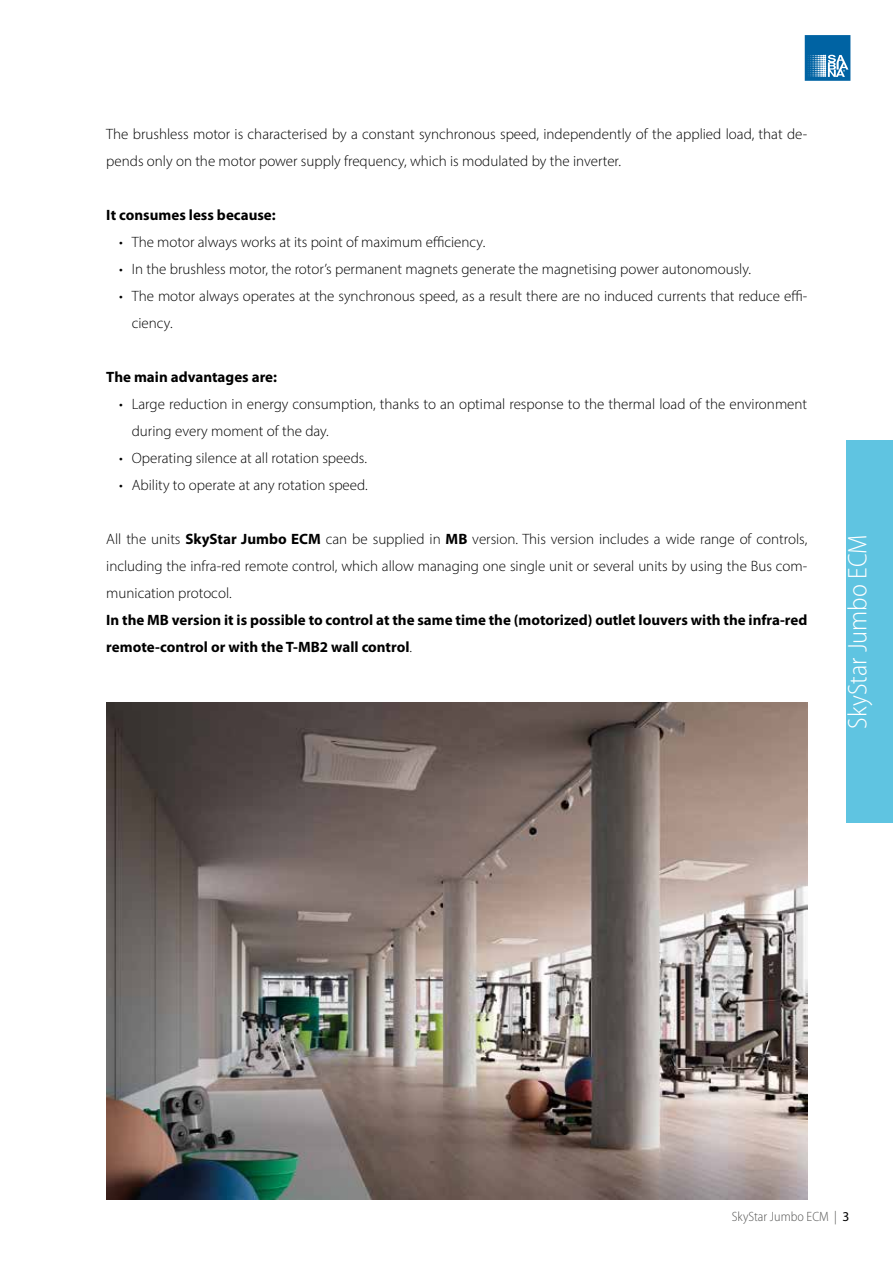
<style>
.page{position:relative;width:893px;height:1263px;background:#fff}
.page>*{position:absolute;margin:0;border:0;box-sizing:border-box;transform-origin:0 0}
.t1{font:300 semi-condensed 27px "Myriad Pro";color:#fff}
.t2{font:300 15px/27px "Myriad Pro";color:#000}
.t3{font:700 15px/27px "Myriad Pro";color:#000}
.t4{font:300 semi-condensed 13.5px "Myriad Pro";color:#575756}
.s1{font-weight:700}
.s2{font-weight:300}
.s3{font-weight:400;font-stretch:normal;color:#000}
</style>
<div class="page">
<div style="left:846px;top:440px;width:47px;height:383px;background:#5fc4e1"></div>
<img style="left:106px;top:703px;width:702px;height:496px">
<svg style="left:805px;top:35px;width:45px;height:46px;background:#2f80b4"></svg>
<p class="t2" style="left:106px;top:120px;width:702px">The brushless motor is characterised by a constant synchronous speed, independently of the applied load, that de&shy;pends only on the motor power supply frequency, which is modulated by the inverter.</p>
<p class="t3" style="left:106px;top:201px;width:171px">It consumes less because:</p>
<p class="t2" style="left:119px;top:228px;width:368px">• The motor always works at its point of maximum efficiency.</p>
<p class="t2" style="left:119px;top:255px;width:634px">• In the brushless motor, the rotor’s permanent magnets generate the magnetising power autonomously.</p>
<p class="t2" style="left:132px;top:282px;width:677px;text-indent:-13px">• The motor always operates at the synchronous speed, as a result there are no induced currents that reduce effi&shy;ciency.</p>
<p class="t3" style="left:106px;top:363px;width:172px">The main advantages are:</p>
<p class="t2" style="left:132px;top:390px;width:677px;text-indent:-13px">• Large reduction in energy consumption, thanks to an optimal response to the thermal load of the environment during every moment of the day.</p>
<p class="t2" style="left:119px;top:444px;width:249px">• Operating silence at all rotation speeds.</p>
<p class="t2" style="left:119px;top:471px;width:250px">• Ability to operate at any rotation speed.</p>
<p class="t2" style="left:106px;top:525px;width:702px;text-align:justify">All the units <span class="s1">SkyStar Jumbo ECM</span> can be supplied in <span class="s1">MB</span> version. This version includes a wide range of controls, including the infra-red remote control, which allow managing one single unit or several units by using the Bus com&shy;munication protocol.</p>
<p class="t3" style="left:106px;top:606px;width:702px">In the MB version it is possible to control at the same time the (motorized) outlet louvers with the infra-red remote-control or with the T-MB2 wall control<span class="s2">.</span></p>
<h1 class="t1" style="left:841px;top:729px;width:196px;rotate:-90deg">SkyStar Jumbo ECM</h1>
<p class="t4" style="left:732px;top:1208px;width:119px">SkyStar Jumbo ECM | <span class="s3">3</span></p>
</div>
